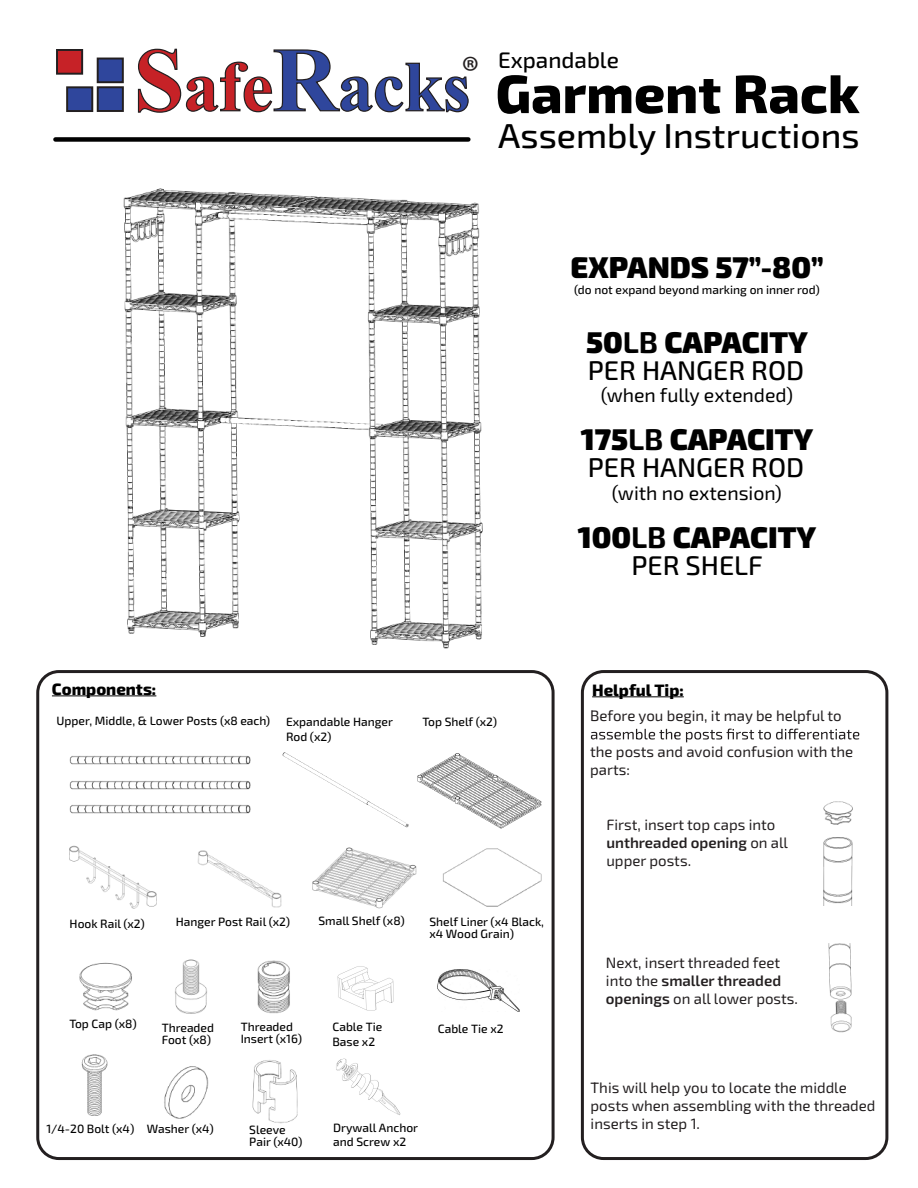
<style>
.page{position:relative;width:918px;height:1188px;background:#fff}
.page>*{position:absolute;margin:0;border:0;box-sizing:border-box;transform-origin:0 0}
.t1{font:700 71.7px "Times New Roman";letter-spacing:-.01em;color:#2f469c}
.t2{font:800 54px "Exo 2";color:#000}
.t3{font:500 34.5px "Exo 2";color:#000}
.t4{font:900 30px "Exo 2";color:#000}
.t5{font:500 27px "Exo 2";color:#000}
.t6{font:500 22.5px "Exo 2";color:#000}
.t7{font:19.5px "Exo 2";color:#000}
.t8{font:800 16.5px "Exo 2";color:#000}
.t9{font:15px/18px "Exo 2";color:#231f20}
.t10{font:500 12px/12px "Exo 2";color:#000}
.s1{font-size:90.75px;color:#c62227}
.s2{color:#c62227}
.s3{font-size:91.65px}
.s4{font-weight:700}
.s5{font-weight:600}
</style>
<div class="page">
<img style="left:123px;top:188px;width:360px;height:461px">
<div style="left:56px;top:49px;width:27px;height:26px;background:#c62227;border:2px solid #231f20"></div>
<div style="left:97px;top:58px;width:27px;height:25px;background:#2f469c;border:2px solid #231f20"></div>
<div style="left:98px;top:87px;width:25px;height:24px;background:#2f469c"></div>
<div style="left:97px;top:86px;width:27px;height:26px;border:2px solid #231f20"></div>
<div style="left:67px;top:87px;width:25px;height:24px;background:#2f469c"></div>
<div style="left:66px;top:86px;width:27px;height:26px;border:2px solid #231f20"></div>
<svg style="left:137px;top:48px;width:332px;height:65px"></svg>
<div style="left:55px;top:137px;width:413px;height:5px;background:#000"></div>
<div style="left:36px;top:670px;width:519px;height:490px;border:3px solid #231f20;border-radius:21px"></div>
<div style="left:581px;top:670px;width:307px;height:490px;border:3px solid #231f20;border-radius:21px"></div>
<hr style="left:592px;top:696px;width:92px;height:1px;background:#000">
<img style="left:823px;top:801px;width:30px;height:105px">
<img style="left:828px;top:944px;width:24px;height:89px">
<svg style="left:591px;top:729px;width:268px;height:13px"></svg>
<img style="left:164px;top:1066px;width:45px;height:53px">
<img style="left:417px;top:753px;width:125px;height:76px">
<img style="left:79px;top:962px;width:53px;height:49px">
<img style="left:257px;top:960px;width:33px;height:54px">
<img style="left:252px;top:1060px;width:46px;height:64px">
<img style="left:175px;top:959px;width:32px;height:55px">
<img style="left:282px;top:752px;width:127px;height:75px">
<img style="left:312px;top:847px;width:105px;height:62px">
<img style="left:442px;top:848px;width:100px;height:59px">
<img style="left:81px;top:1054px;width:27px;height:62px">
<img style="left:198px;top:851px;width:84px;height:57px">
<img style="left:69px;top:755px;width:182px;height:10px">
<img style="left:69px;top:780px;width:182px;height:10px">
<img style="left:69px;top:804px;width:182px;height:10px">
<hr style="left:52px;top:695px;width:104px;height:1px;background:#000">
<img style="left:69px;top:845px;width:88px;height:64px">
<img style="left:336px;top:1058px;width:65px;height:57px">
<img style="left:337px;top:966px;width:57px;height:45px">
<img style="left:437px;top:970px;width:82px;height:42px">
<h1 class="t1" style="left:134px;top:37px;width:347px"><span class="s1">S</span><span class="s2">afe</span><span class="s3">R</span>acks<sup>®</sup></h1>
<h3 class="t6" style="left:498px;top:45px;width:122px">Expandable</h3>
<h2 class="t2" style="left:496px;top:52px;width:365px">Garment Rack</h2>
<h3 class="t3" style="left:498px;top:112px;width:363px">Assembly Instructions</h3>
<h3 class="t4" style="left:571px;top:243px;width:254px">EXPANDS 57”-80”</h3>
<p class="t10" style="left:574px;top:284px;width:247px">(do not expand beyond marking on inner rod)</p>
<h3 class="t4" style="left:586px;top:318px;width:223px">50<span class="s4">LB</span> CAPACITY</h3>
<h3 class="t5" style="left:588px;top:351px;width:218px">PER HANGER ROD</h3>
<h3 class="t7" style="left:601px;top:382px;width:194px">(when fully extended)</h3>
<h3 class="t4" style="left:581px;top:416px;width:234px">175<span class="s4">LB</span> CAPACITY</h3>
<h3 class="t5" style="left:588px;top:449px;width:218px">PER HANGER ROD</h3>
<h3 class="t7" style="left:612px;top:479px;width:171px">(with no extension)</h3>
<h3 class="t4" style="left:578px;top:513px;width:240px">100<span class="s4">LB</span> CAPACITY</h3>
<h3 class="t5" style="left:631px;top:546px;width:133px">PER SHELF</h3>
<h3 class="t8" style="left:52px;top:676px;width:106px">Components:</h3>
<p class="t10" style="left:57px;top:714px;width:215px">Upper, Middle, &amp; Lower Posts (x8 each)</p>
<p class="t10" style="left:286px;top:714px;width:108px;line-height:14.4px">Expandable Hanger<br>Rod (x2)</p>
<p class="t10" style="left:423px;top:715px;width:76px">Top Shelf (x2)</p>
<p class="t10" style="left:70px;top:917px;width:77px">Hook Rail (x2)</p>
<p class="t10" style="left:176px;top:915px;width:116px">Hanger Post Rail (x2)</p>
<p class="t10" style="left:318px;top:915px;width:88px">Small Shelf (x8)</p>
<p class="t10" style="left:429px;top:916px;width:116px">Shelf Liner (x4 Black, x4 Wood Grain)</p>
<p class="t10" style="left:69px;top:1017px;width:69px">Top Cap (x8)</p>
<p class="t10" style="left:162px;top:1022px;width:54px">Threaded<br>Foot (x8)</p>
<p class="t10" style="left:241px;top:1021px;width:63px">Threaded<br>Insert (x16)</p>
<p class="t10" style="left:46px;top:1123px;width:169px">1/4-20 Bolt (x4) Washer (x4)</p>
<p class="t10" style="left:249px;top:1123px;width:55px">Sleeve<br>Pair (x40)</p>
<p class="t10" style="left:333px;top:1019px;width:51px;line-height:14.4px">Cable Tie<br>Base x2</p>
<p class="t10" style="left:438px;top:1022px;width:67px">Cable Tie x2</p>
<p class="t10" style="left:333px;top:1120px;width:87px;line-height:14.4px">Drywall Anchor and Screw x2</p>
<h3 class="t8" style="left:592px;top:677px;width:93px">Helpful Tip:</h3>
<p class="t9" style="left:590px;top:707px;width:253px">Before you begin, it may be helpful to</p>
<p class="t9" style="left:590px;top:743px;width:264px">the posts and avoid confusion with the parts:</p>
<p class="t9" style="left:606px;top:815px;width:183px">First, insert top caps into <span class="s5">unthreaded opening</span> on all upper posts.</p>
<p class="t9" style="left:606px;top:953px;width:194px">Next, insert threaded feet into the <span class="s5">smaller threaded openings</span> on all lower posts.</p>
<p class="t9" style="left:591px;top:1078px;width:286px">This will help you to locate the middle posts when assembling with the threaded inserts in step 1.</p>
</div>
